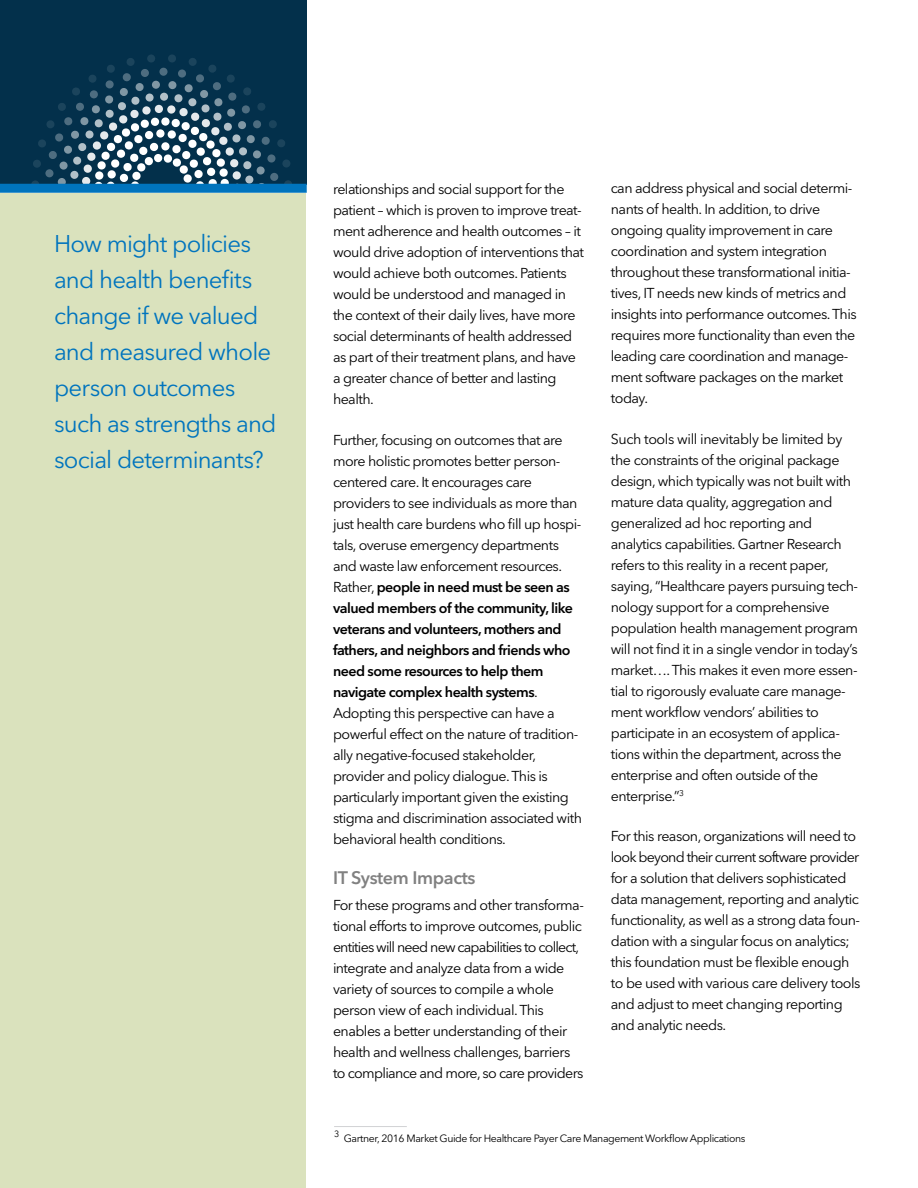
<style>
.page{position:relative;width:918px;height:1188px;background:#fff}
.page>*{position:absolute;margin:0;border:0;box-sizing:border-box;transform-origin:0 0}
.Sidebar{font:24px/36px "Avenir Next W1 G";letter-spacing:-.03em;color:#0074bd}
.Subhead-2_Slate{font:600 18px "Avenir Next W1 G";letter-spacing:-.025em;color:#818181}
.Body{font:14.25px/21px "Avenir Next W1 G";letter-spacing:-.04em;color:#000}
.Footnote{font:10.5px "Avenir Next W1 G";letter-spacing:-.04em;color:#000}
.s1{font-weight:600}
</style>
<div class="page">
<div style="left:0;top:194px;width:306px;height:994px;background:#dae2bd"></div>
<div style="left:0;top:0;width:307px;height:184px;background:#03304b"></div>
<svg style="left:31px;top:54px;width:261px;height:130px"></svg>
<div style="left:0;top:184px;width:307px;height:9px;background:#0074bd"></div>
<hr style="left:334px;top:1126px;width:73px;height:1px;background:#d1d2d4">
<p class="Sidebar" style="left:54px;top:226px;width:224px">How might policies and health benefits change if we valued and measured whole person outcomes such as strengths and social determinants?</p>
<p class="Body" style="left:333px;top:179px;width:253px">relationships and social support for the patient – which is proven to improve treat&shy;ment adherence and health outcomes – it would drive adoption of interventions that would achieve both outcomes. Patients would be understood and managed in the context of their daily lives, have more social determinants of health addressed as part of their treatment plans, and have a greater chance of better and lasting health.</p>
<p class="Body" style="left:333px;top:429px;width:251px">Further, focusing on outcomes that are more holistic promotes better person&shy;centered care. It encourages care providers to see individuals as more than just health care burdens who fill up hospi&shy;tals, overuse emergency departments and waste law enforcement resources.<br>Rather, <span class="s1">people in need must be seen as valued members of the community, like veterans and volunteers, mothers and fathers, and neighbors and friends who need some resources to help them navigate complex health systems</span>.<br>Adopting this perspective can have a powerful effect on the nature of tradition&shy;ally negative-focused stakeholder, provider and policy dialogue. This is particularly important given the existing stigma and discrimination associated with behavioral health conditions.</p>
<p class="Subhead-2_Slate" style="left:333px;top:867px;width:144px">IT System Impacts</p>
<p class="Body" style="left:333px;top:894px;width:252px">For these programs and other transforma&shy;tional efforts to improve outcomes, public entities will need new capabilities to collect, integrate and analyze data from a wide variety of sources to compile a whole person view of each individual. This enables a better understanding of their health and wellness challenges, barriers to compliance and more, so care providers</p>
<p class="Body" style="left:611px;top:178px;width:247px">can address physical and social determi&shy;nants of health. In addition, to drive ongoing quality improvement in care coordination and system integration throughout these transformational initia&shy;tives, IT needs new kinds of metrics and insights into performance outcomes. This requires more functionality than even the leading care coordination and manage&shy;ment software packages on the market today.</p>
<p class="Body" style="left:611px;top:428px;width:249px">Such tools will inevitably be limited by the constraints of the original package design, which typically was not built with mature data quality, aggregation and generalized ad hoc reporting and analytics capabilities. Gartner Research refers to this reality in a recent paper, saying, “Healthcare payers pursuing tech&shy;nology support for a comprehensive population health management program will not find it in a single vendor in today’s market…. This makes it even more essen&shy;tial to rigorously evaluate care manage&shy;ment workflow vendors’ abilities to participate in an ecosystem of applica&shy;tions within the department, across the enterprise and often outside of the enterprise.”<sup>3</sup></p>
<p class="Body" style="left:611px;top:826px;width:251px">For this reason, organizations will need to look beyond their current software provider for a solution that delivers sophisticated data management, reporting and analytic functionality, as well as a strong data foun&shy;dation with a singular focus on analytics; this foundation must be flexible enough to be used with various care delivery tools and adjust to meet changing reporting and analytic needs.</p>
<p class="Footnote" style="left:334px;top:1132px;width:413px"><sup>3</sup> Gartner, 2016 Market Guide for Healthcare Payer Care Management Workflow Applications</p>
</div>
